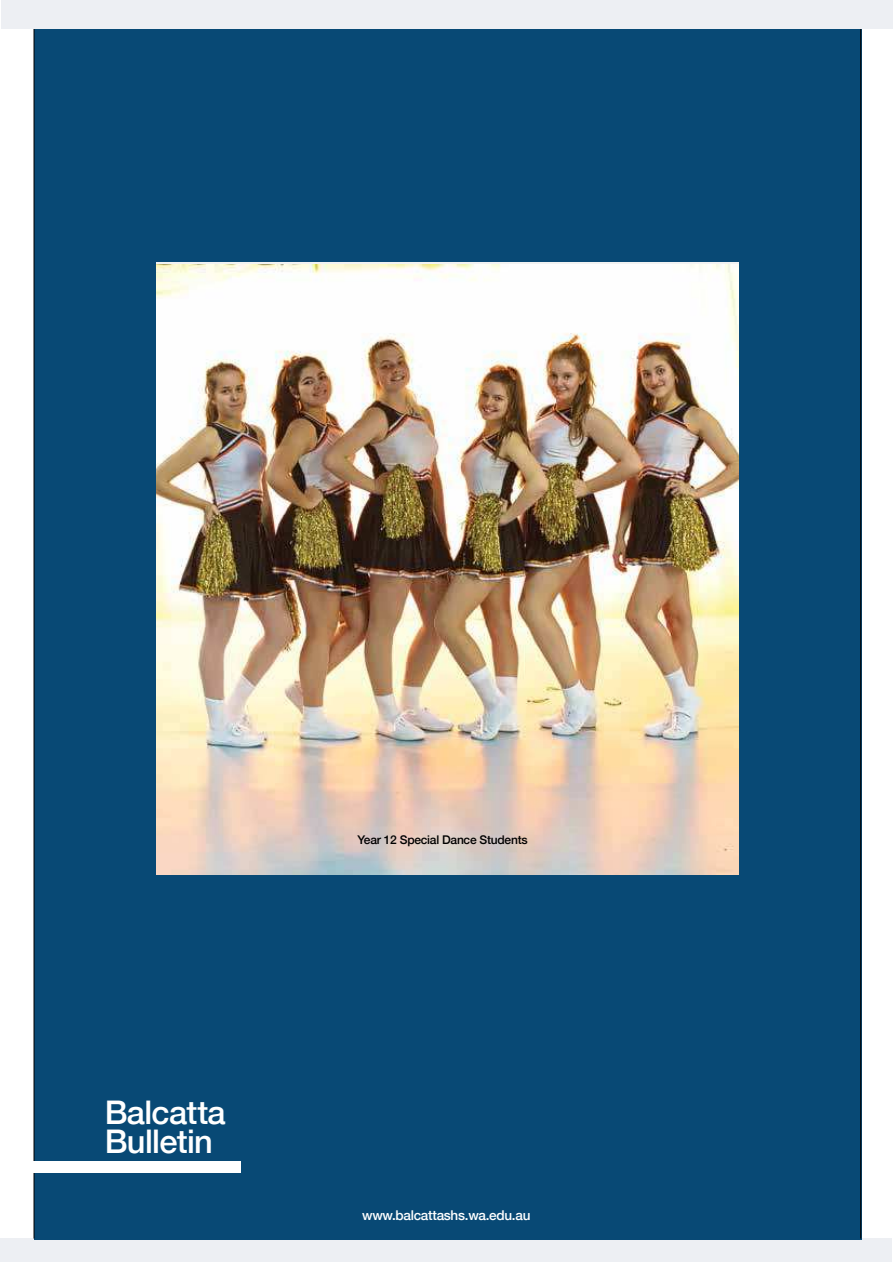
<style>
.page{position:relative;width:893px;height:1263px;background:#fff}
.page>*{position:absolute;margin:0;border:0;box-sizing:border-box;transform-origin:0 0}
.t1{font:500 32.55px/29.5px "Helvetica Neue";letter-spacing:-.02em;color:#fff}
.t2{font:500 13.5px "Helvetica Neue";letter-spacing:-.02em;color:#fff}
.t3{font:500 12px "Helvetica Neue";letter-spacing:-.02em;color:#000}
</style>
<div class="page">
<div style="left:1px;top:1238px;width:891px;height:24px;background:#edeff3"></div>
<div style="left:34px;top:29px;width:827px;height:1210px;background:#084975"></div>
<hr style="left:34px;top:29px;width:1px;height:1209px;background:#000">
<hr style="left:860px;top:29px;width:1px;height:1209px;background:#000">
<div style="left:2px;top:0;width:891px;height:29px;background:#edeff3"></div>
<div style="left:0;top:1161px;width:240px;height:12px;background:#fff"></div>
<img style="left:156px;top:264px;width:583px;height:610px">
<h1 class="t1" style="left:105px;top:1100px;width:122px">Balcatta<br>Bulletin</h1>
<p class="t3" style="left:357px;top:830px;width:172px">Year 12 Special Dance Students</p>
<p class="t2" style="left:362px;top:1204px;width:170px">www.balcattashs.wa.edu.au</p>
</div>
